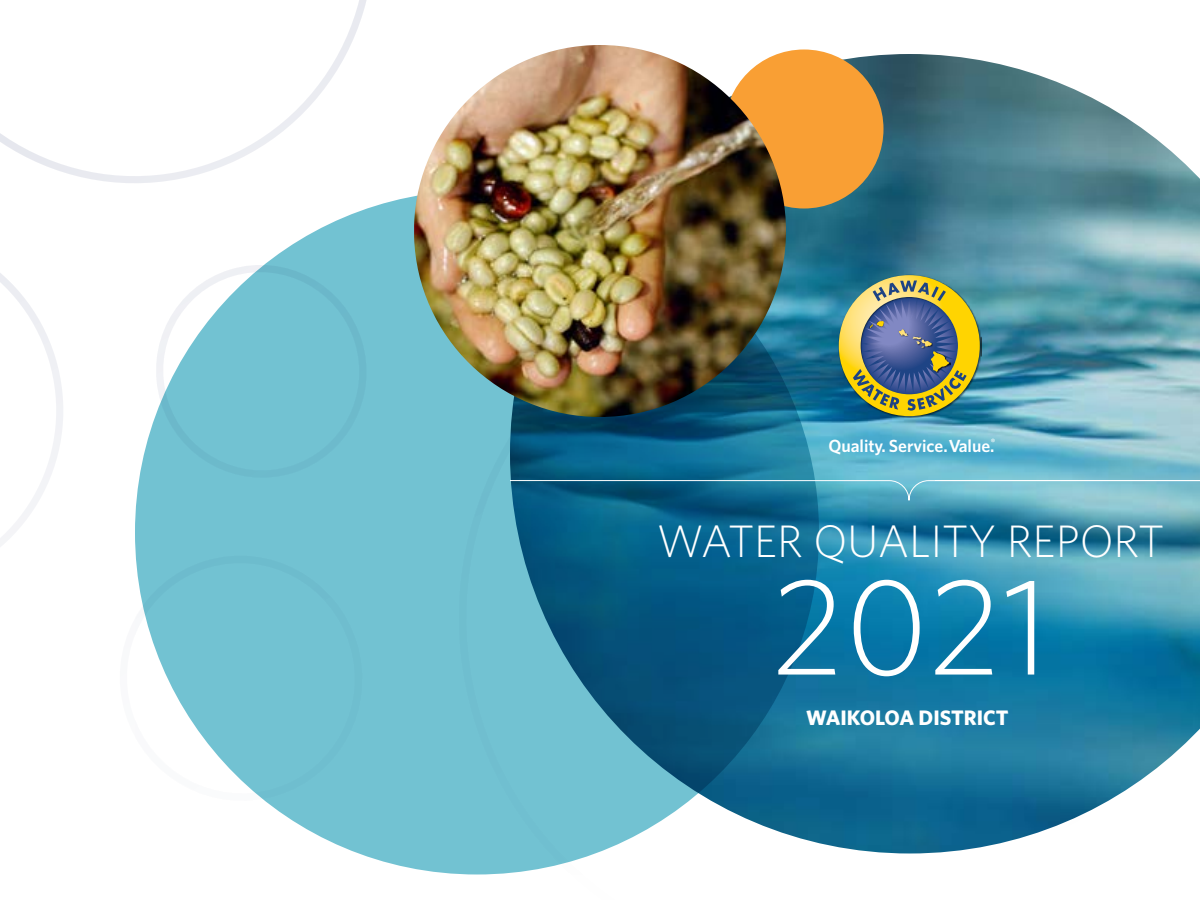
<style>
.page{position:relative;width:1200px;height:900px;background:#fff}
.page>*{position:absolute;margin:0;border:0;box-sizing:border-box;transform-origin:0 0}
.t1{font:300 137.55px "Whitney";color:#fff}
.t2{font:300 45.6px "Whitney";color:#fff}
.t3{font:700 21px "Whitney";color:#fff}
.t4{font:600 17.55px "Whitney";color:#fff}
</style>
<div class="page">
<img style="left:594px;top:54px;width:606px;height:800px">
<div style="left:724px;top:50px;width:160px;height:158px;background:#f99f34;border-radius:50%"></div>
<svg style="left:135px;top:190px;width:684px;height:684px;fill:#72c2d2"></svg>
<img style="left:414px;top:45px;width:372px;height:372px;border-radius:184px">
<img style="left:838px;top:274px;width:143px;height:144px">
<img style="left:839px;top:275px;width:141px;height:141px">
<svg style="left:510px;top:480px;width:690px;height:21px"></svg>
<p class="t4" style="left:828px;top:434px;width:168px">Quality. Service. Value.<sup>®</sup></p>
<h2 class="t2" style="left:657px;top:511px;width:509px">WATER QUALITY REPORT</h2>
<h1 class="t1" style="left:771px;top:535px;width:281px">2021</h1>
<p class="t3" style="left:806px;top:703px;width:204px">WAIKOLOA DISTRICT</p>
</div>
